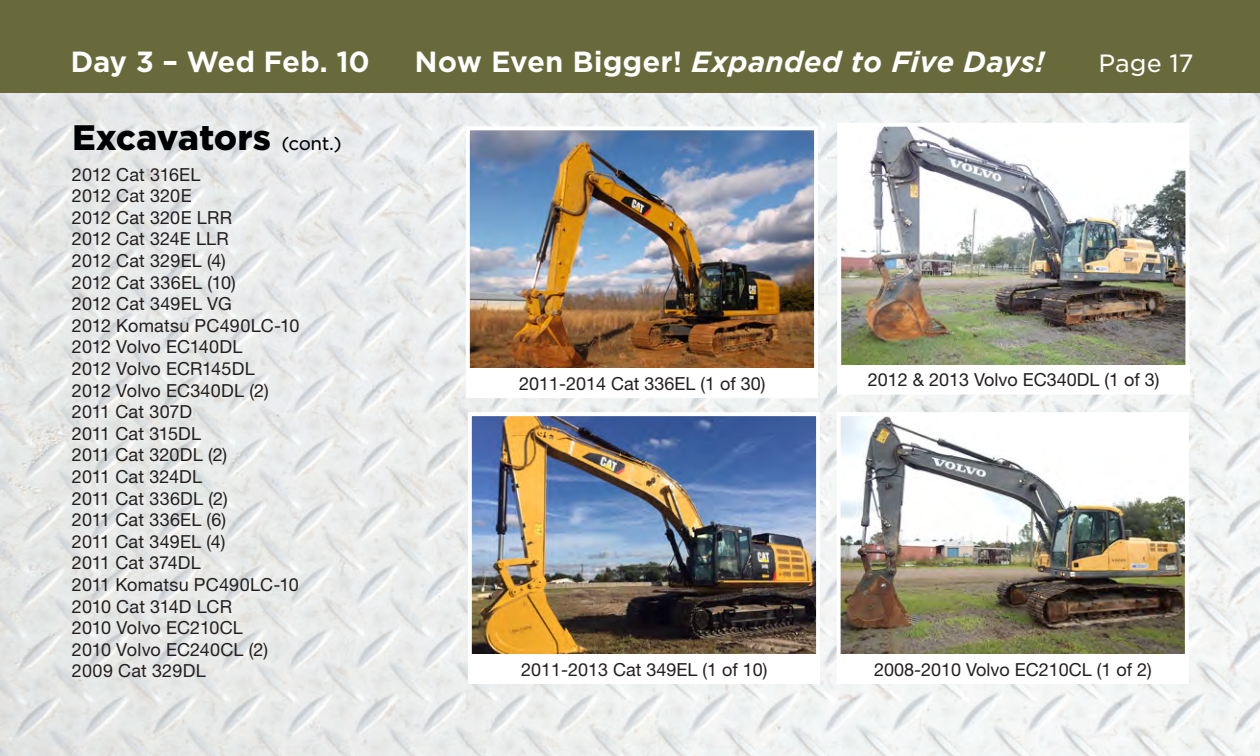
<style>
.page{position:relative;width:1260px;height:756px;background:#fff}
.page>*{position:absolute;margin:0;border:0;box-sizing:border-box;transform-origin:0 0}
.List_Header{font:900 34px "Gotham S Sm";letter-spacing:-.005em;color:#000103}
.List_Header-2{font:italic 700 28px "Gotham S Sm";color:#fff}
.List_Header-3{font:700 28px "Gotham S Sm";letter-spacing:-.015em;color:#fff}
.List_Header-4{font:24px "Gotham S Sm";letter-spacing:-.005em;color:#fff}
.Equipment_List{font:18px "Helvetica Neue";color:#231f20}
.s1{font-style:normal}
.s2{font-weight:400;font-size:18px}
</style>
<div class="page">
<img style="left:0;top:93px;width:1260px;height:663px">
<div style="left:0;top:0;width:1260px;height:93px;background:#686a3c"></div>
<img style="left:471px;top:131px;width:342px;height:237px">
<div style="left:466px;top:126px;width:352px;height:272px;border:4px solid #fff"></div>
<div style="left:468px;top:368px;width:350px;height:27px;background:#fff"></div>
<img style="left:842px;top:128px;width:342px;height:237px">
<div style="left:837px;top:123px;width:352px;height:272px;border:4px solid #fff"></div>
<div style="left:840px;top:365px;width:349px;height:27px;background:#fff"></div>
<img style="left:473px;top:417px;width:342px;height:237px">
<div style="left:468px;top:412px;width:352px;height:272px;border:4px solid #fff"></div>
<div style="left:470px;top:654px;width:350px;height:27px;background:#fff"></div>
<img style="left:842px;top:417px;width:342px;height:237px">
<div style="left:839px;top:654px;width:350px;height:27px;background:#fff"></div>
<p class="List_Header-3" style="left:71px;top:43px;width:301px">Day 3 – Wed Feb. 10</p>
<p class="List_Header-2" style="left:415px;top:43px;width:632px"><span class="s1">Now Even Bigger!</span> Expanded to Five Days!</p>
<p class="List_Header-4" style="left:1099px;top:47px;width:97px">Page 17</p>
<p class="List_Header" style="left:72px;top:114px;width:271px">Excavators <span class="s2">(cont.)</span></p>
<p class="Equipment_List" style="left:72px;top:161px;width:130px">2012 Cat 316EL</p>
<p class="Equipment_List" style="left:72px;top:183px;width:121px">2012 Cat 320E</p>
<p class="Equipment_List" style="left:72px;top:204px;width:162px">2012 Cat 320E LRR</p>
<p class="Equipment_List" style="left:72px;top:226px;width:158px">2012 Cat 324E LLR</p>
<p class="Equipment_List" style="left:72px;top:248px;width:155px">2012 Cat 329EL (4)</p>
<p class="Equipment_List" style="left:72px;top:269px;width:165px">2012 Cat 336EL (10)</p>
<p class="Equipment_List" style="left:72px;top:291px;width:161px">2012 Cat 349EL VG</p>
<p class="Equipment_List" style="left:72px;top:312px;width:229px">2012 Komatsu PC490LC-10</p>
<p class="Equipment_List" style="left:72px;top:334px;width:172px">2012 Volvo EC140DL</p>
<p class="Equipment_List" style="left:72px;top:356px;width:184px">2012 Volvo ECR145DL</p>
<p class="Equipment_List" style="left:72px;top:377px;width:198px">2012 Volvo EC340DL (2)</p>
<p class="Equipment_List" style="left:72px;top:399px;width:122px">2011 Cat 307D</p>
<p class="Equipment_List" style="left:72px;top:420px;width:131px">2011 Cat 315DL</p>
<p class="Equipment_List" style="left:72px;top:442px;width:157px">2011 Cat 320DL (2)</p>
<p class="Equipment_List" style="left:72px;top:464px;width:132px">2011 Cat 324DL</p>
<p class="Equipment_List" style="left:72px;top:485px;width:157px">2011 Cat 336DL (2)</p>
<p class="Equipment_List" style="left:72px;top:507px;width:156px">2011 Cat 336EL (6)</p>
<p class="Equipment_List" style="left:72px;top:528px;width:155px">2011 Cat 349EL (4)</p>
<p class="Equipment_List" style="left:72px;top:550px;width:130px">2011 Cat 374DL</p>
<p class="Equipment_List" style="left:72px;top:572px;width:228px">2011 Komatsu PC490LC-10</p>
<p class="Equipment_List" style="left:72px;top:593px;width:162px">2010 Cat 314D LCR</p>
<p class="Equipment_List" style="left:72px;top:615px;width:172px">2010 Volvo EC210CL</p>
<p class="Equipment_List" style="left:72px;top:636px;width:198px">2010 Volvo EC240CL (2)</p>
<p class="Equipment_List" style="left:72px;top:658px;width:135px">2009 Cat 329DL</p>
<p class="Equipment_List" style="left:519px;top:371px;width:248px">2011-2014 Cat 336EL (1 of 30)</p>
<p class="Equipment_List" style="left:868px;top:367px;width:293px">2012 &amp; 2013 Volvo EC340DL (1 of 3)</p>
<p class="Equipment_List" style="left:521px;top:656px;width:248px">2011-2013 Cat 349EL (1 of 10)</p>
<p class="Equipment_List" style="left:874px;top:656px;width:279px">2008-2010 Volvo EC210CL (1 of 2)</p>
</div>
